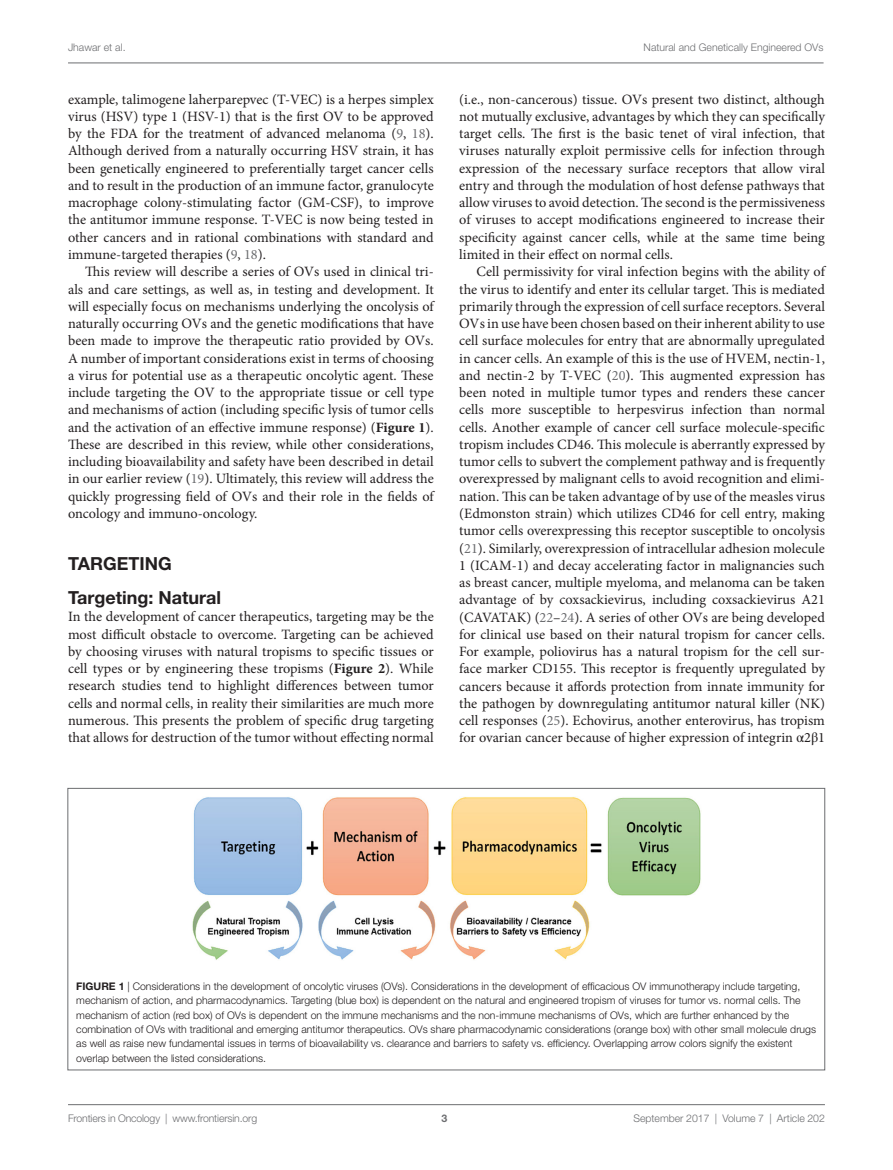
<style>
.page{position:relative;width:893px;height:1170px;background:#fff}
.page>*{position:absolute;margin:0;border:0;box-sizing:border-box;transform-origin:0 0}
.t1{font:700 18px/33.8px "Helvetica Neue LT Std";color:#231f20}
.t2{font:14.25px/17.2px "Minion Pro";color:#231f20;text-align:justify}
.t3{font:300 10.5px/14.2px "Helvetica Neue LT Std";color:#231f20}
.t4{font:300 10.5px "Helvetica Neue LT Std";color:#6c6d70}
.t5{font:700 10.5px "Helvetica Neue LT Std";color:#6c6d70}
.s1{color:#6c6d70}
.s2{font-weight:700}
.s3{font-family:"STIX General"}
</style>
<div class="page">
<img style="left:192px;top:797px;width:509px;height:163px">
<hr style="left:68px;top:1104px;width:757px;height:1px;background:#6c6d70">
<hr style="left:68px;top:63px;width:756px;height:1px;background:#6c6d70">
<p class="t4" style="left:68px;top:41px;width:59px">Jhawar et al.</p>
<p class="t4" style="left:644px;top:41px;width:181px">Natural and Genetically Engineered OVs</p>
<p class="t2" style="left:68px;top:90px;width:367px">example, talimogene laherparepvec (T-VEC) is a herpes simplex virus (HSV) type 1 (HSV-1) that is the first OV to be approved by the FDA for the treatment of advanced melanoma (<span class="s1">9</span>, <span class="s1">18</span>).<br>Although derived from a naturally occurring HSV strain, it has been genetically engineered to preferentially target cancer cells and to result in the production of an immune factor, granulocyte macrophage colony-stimulating factor (GM-CSF), to improve the antitumor immune response. T-VEC is now being tested in other cancers and in rational combinations with standard and immune-targeted therapies (<span class="s1">9</span>, <span class="s1">18</span>).</p>
<p class="t2" style="left:68px;top:263px;width:367px;text-indent:17px">This review will describe a series of OVs used in clinical tri&shy;als and care settings, as well as, in testing and development. It will especially focus on mechanisms underlying the oncolysis of naturally occurring OVs and the genetic modifications that have been made to improve the therapeutic ratio provided by OVs.<br>A number of important considerations exist in terms of choosing a virus for potential use as a therapeutic oncolytic agent. These include targeting the OV to the appropriate tissue or cell type and mechanisms of action (including specific lysis of tumor cells and the activation of an effective immune response) (<span class="s2">Figure 1</span>).<br>These are described in this review, while other considerations, including bioavailability and safety have been described in detail in our earlier review (<span class="s1">19</span>). Ultimately, this review will address the quickly progressing field of OVs and their role in the fields of oncology and immuno-oncology.</p>
<p class="t1" style="left:68px;top:546px;width:154px">TARGETING<br>Targeting: Natural</p>
<p class="t2" style="left:68px;top:608px;width:367px">In the development of cancer therapeutics, targeting may be the most difficult obstacle to overcome. Targeting can be achieved by choosing viruses with natural tropisms to specific tissues or cell types or by engineering these tropisms (<span class="s2">Figure 2</span>). While research studies tend to highlight differences between tumor cells and normal cells, in reality their similarities are much more numerous. This presents the problem of specific drug targeting that allows for destruction of the tumor without effecting normal</p>
<p class="t2" style="left:459px;top:90px;width:367px">(i.e., non-cancerous) tissue. OVs present two distinct, although not mutually exclusive, advantages by which they can specifically target cells. The first is the basic tenet of viral infection, that viruses naturally exploit permissive cells for infection through expression of the necessary surface receptors that allow viral entry and through the modulation of host defense pathways that allow viruses to avoid detection. The second is the permissiveness of viruses to accept modifications engineered to increase their specificity against cancer cells, while at the same time being limited in their effect on normal cells.</p>
<p class="t2" style="left:459px;top:263px;width:367px;text-indent:17px">Cell permissivity for viral infection begins with the ability of the virus to identify and enter its cellular target. This is mediated primarily through the expression of cell surface receptors. Several OVs in use have been chosen based on their inherent ability to use cell surface molecules for entry that are abnormally upregulated in cancer cells. An example of this is the use of HVEM, nectin-1, and nectin-2 by T-VEC (<span class="s1">20</span>). This augmented expression has been noted in multiple tumor types and renders these cancer cells more susceptible to herpesvirus infection than normal cells. Another example of cancer cell surface molecule-specific tropism includes CD46. This molecule is aberrantly expressed by tumor cells to subvert the complement pathway and is frequently overexpressed by malignant cells to avoid recognition and elimi&shy;nation. This can be taken advantage of by use of the measles virus (Edmonston strain) which utilizes CD46 for cell entry, making tumor cells overexpressing this receptor susceptible to oncolysis (<span class="s1">21</span>). Similarly, overexpression of intracellular adhesion molecule 1 (ICAM-1) and decay accelerating factor in malignancies such as breast cancer, multiple myeloma, and melanoma can be taken advantage of by coxsackievirus, including coxsackievirus A21 (CAVATAK) (<span class="s1">22</span>–<span class="s1">24</span>). A series of other OVs are being developed for clinical use based on their natural tropism for cancer cells.<br>For example, poliovirus has a natural tropism for the cell sur&shy;face marker CD155. This receptor is frequently upregulated by cancers because it affords protection from innate immunity for the pathogen by downregulating antitumor natural killer (NK) cell responses (<span class="s1">25</span>). Echovirus, another enterovirus, has tropism for ovarian cancer because of higher expression of integrin <span class="s3">α</span>2<span class="s3">β</span>1</p>
<p class="t3" style="left:76px;top:979px;width:741px"><span class="s2">FIGURE 1</span> | Considerations in the development of oncolytic viruses (OVs). Considerations in the development of efficacious OV immunotherapy include targeting, mechanism of action, and pharmacodynamics. Targeting (blue box) is dependent on the natural and engineered tropism of viruses for tumor vs. normal cells. The mechanism of action (red box) of OVs is dependent on the immune mechanisms and the non-immune mechanisms of OVs, which are further enhanced by the combination of OVs with traditional and emerging antitumor therapeutics. OVs share pharmacodynamic considerations (orange box) with other small molecule drugs as well as raise new fundamental issues in terms of bioavailability vs. clearance and barriers to safety vs. efficiency. Overlapping arrow colors signify the existent overlap between the listed considerations.</p>
<p class="t4" style="left:68px;top:1111px;width:191px">Frontiers in Oncology | www.frontiersin.org</p>
<p class="t4" style="left:633px;top:1111px;width:193px">September 2017 | Volume 7 | Article 202</p>
<p class="t5" style="left:441px;top:1111px;width:7px">3</p>
</div>
